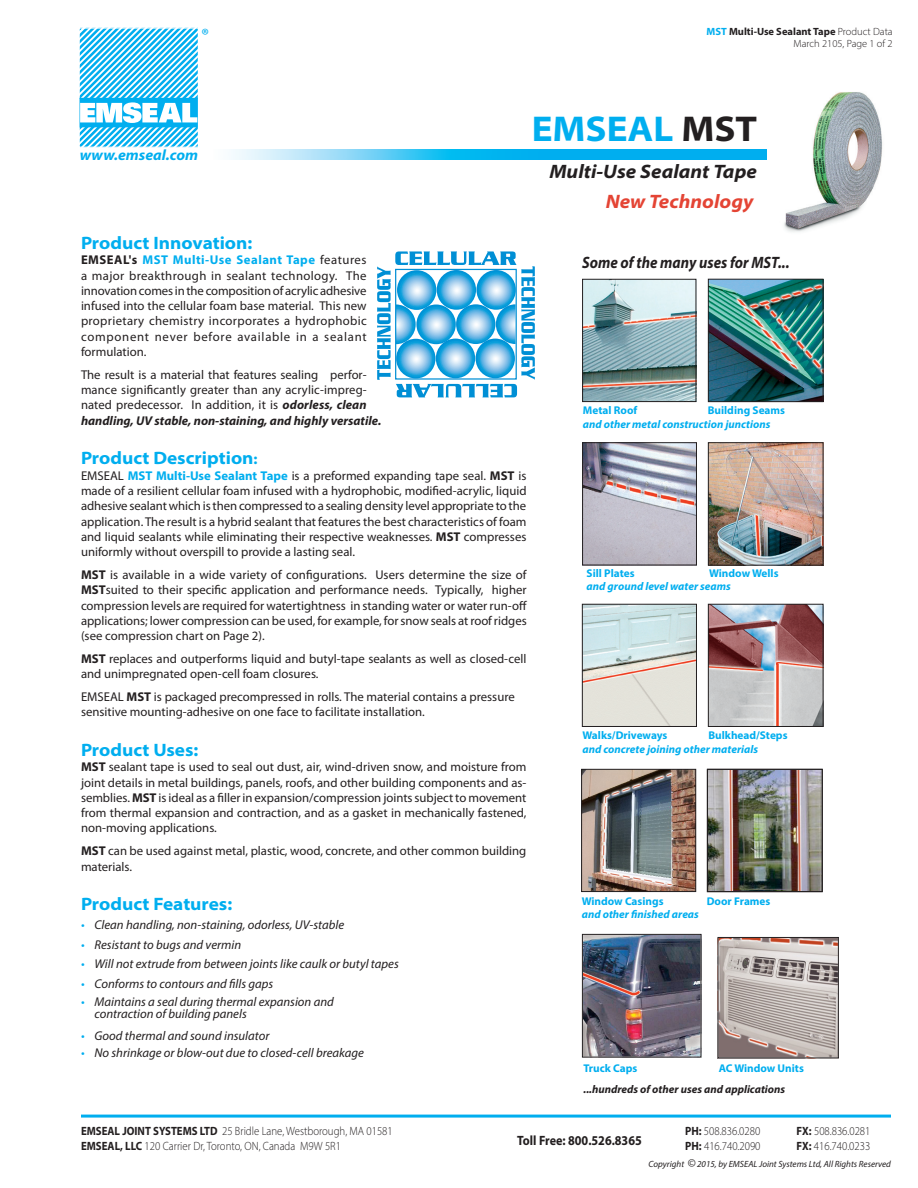
<style>
.page{position:relative;width:918px;height:1188px;background:#fff}
.page>*{position:absolute;margin:0;border:0;box-sizing:border-box;transform-origin:0 0}
.t1{font:700 semi-expanded 36px "Myriad Pro";color:#00aeef}
.t2{font:italic 700 semi-expanded 19.5px "Myriad Pro";color:#231f20}
.t3{font:italic 700 semi-expanded 19.5px "Myriad Pro";color:#e44434}
.t4{font:700 semi-expanded 18px "Myriad Pro";color:#00aeef}
.t5{font:18px "Myriad Pro";color:#00aeef}
.t6{font:italic 700 16.5px "Myriad Pro";color:#231f20;scale:.9 1}
.t7{font:italic 700 15px "Myriad Pro";color:#00aeef;scale:1.04 1}
.t8{font:700 13.5px "Myriad Pro";color:#231f20;scale:.9 1}
.t9{font:12.75px/15.3px "Myriad Pro";color:#231f20;text-align:justify}
.t10{font:italic 12.75px/12.8px "Myriad Pro";color:#231f20}
.t11{font:300 12px "Myriad Pro";color:#231f20;scale:.9 1}
.t12{font:700 11.25px "Myriad Pro";color:#00aeef}
.t13{font:italic 700 11.25px "Myriad Pro";color:#00aeef}
.t14{font:italic 700 11.25px "Myriad Pro";color:#231f20}
.t15{font:300 10.5px/12.6px "Myriad Pro";color:#231f20;text-align:right}
.t16{font:italic 9px "Myriad Pro";color:#231f20}
.s1{font-weight:700;color:#00aeef}
.s2{font-weight:700}
.s3{color:#231f20}
.s4{font-weight:700;font-style:italic}
.s5{font-size:15px}
.s6{color:#00aeef}
.s7{font-size:12px}
</style>
<div class="page">
<svg style="left:79px;top:27px;width:119px;height:121px"></svg>
<hr style="left:81px;top:1115px;width:810px;height:3px;background:#00aeef">
<img style="left:231px;top:149px;width:536px;height:10px">
<img style="left:768px;top:83px;width:115px;height:159px">
<svg style="left:377px;top:251px;width:158px;height:146px"></svg>
<img style="left:583px;top:771px;width:111px;height:119px">
<img style="left:584px;top:606px;width:111px;height:119px">
<img style="left:710px;top:606px;width:111px;height:119px">
<div style="left:708px;top:604px;width:115px;height:123px;border:1px solid #231f20"></div>
<img style="left:710px;top:444px;width:111px;height:119px">
<div style="left:708px;top:442px;width:115px;height:123px;border:1px solid #231f20"></div>
<div style="left:582px;top:604px;width:115px;height:123px;border:1px solid #231f20"></div>
<img style="left:710px;top:281px;width:111px;height:119px">
<div style="left:708px;top:279px;width:115px;height:123px;border:1px solid #231f20"></div>
<img style="left:584px;top:444px;width:111px;height:119px">
<div style="left:582px;top:442px;width:115px;height:123px;border:1px solid #231f20"></div>
<img style="left:584px;top:281px;width:110px;height:119px">
<div style="left:582px;top:279px;width:114px;height:123px;border:1px solid #231f20"></div>
<img style="left:709px;top:771px;width:111px;height:119px">
<div style="left:707px;top:769px;width:115px;height:123px;border:1px solid #231f20"></div>
<div style="left:581px;top:769px;width:115px;height:123px;border:1px solid #231f20"></div>
<img style="left:584px;top:936px;width:115px;height:119px">
<div style="left:582px;top:934px;width:119px;height:123px;border:1px solid #231f20"></div>
<img style="left:720px;top:939px;width:117px;height:117px">
<div style="left:718px;top:937px;width:121px;height:121px;border:1px solid #231f20"></div>
<h3 class="t5" style="left:202px;top:24px;width:9px">®</h3>
<p class="t7" style="left:80px;top:145px;width:115px">www.emseal.com</p>
<p class="t15" style="left:707px;top:25px;width:188px"><span class="s1">MST</span> <span class="s2">Multi-Use Sealant Tape</span> Product Data<br>March 2105, Page 1 of 2</p>
<h1 class="t1" style="left:532px;top:105px;width:227px">EMSEAL <span class="s3">MST</span></h1>
<h2 class="t2" style="left:549px;top:159px;width:209px">Multi-Use Sealant Tape</h2>
<h2 class="t3" style="left:606px;top:189px;width:150px">New Technology</h2>
<h3 class="t4" style="left:81px;top:231px;width:173px">Product Innovation:</h3>
<p class="t9" style="left:81px;top:252px;width:287px"><span class="s2">EMSEAL's</span> <span class="s1">MST Multi-Use Sealant Tape</span> features a major breakthrough in sealant technology. The innovation comes in the composition of acrylic adhesive infused into the cellular foam base material. This new proprietary chemistry incorporates a hydrophobic component never before available in a sealant formulation.</p>
<p class="t9" style="left:81px;top:367px;width:302px;text-align:left">The result is a material that features sealing perfor&shy;mance significantly greater than any acrylic-impreg&shy;nated predecessor. In addition, it is <span class="s4">odorless, clean handling, UV stable, non-staining, and highly versatile.</span></p>
<h3 class="t4" style="left:81px;top:446px;width:178px">Product Description<span class="s5">:</span></h3>
<p class="t9" style="left:81px;top:467px;width:447px">EMSEAL <span class="s1">MST Multi-Use Sealant Tape</span> is a preformed expanding tape seal. <span class="s2">MST</span> is made of a resilient cellular foam infused with a hydrophobic, modified-acrylic, liquid adhesive sealant which is then compressed to a sealing density level appropriate to the application. The result is a hybrid sealant that features the best characteristics of foam and liquid sealants while eliminating their respective weaknesses. <span class="s2">MST</span> compresses uniformly without overspill to provide a lasting seal.</p>
<p class="t9" style="left:81px;top:567px;width:447px"><span class="s2">MST</span> is available in a wide variety of configurations. Users determine the size of <span class="s2">MST</span>suited to their specific application and performance needs. Typically, higher compression levels are required for watertightness in standing water or water run-off applications; lower compression can be used, for example, for snow seals at roof ridges (see compression chart on Page 2).</p>
<p class="t9" style="left:81px;top:651px;width:447px"><span class="s2">MST</span> replaces and outperforms liquid and butyl-tape sealants as well as closed-cell and unimpregnated open-cell foam closures.</p>
<p class="t9" style="left:81px;top:689px;width:435px">EMSEAL <span class="s2">MST</span> is packaged precompressed in rolls. The material contains a pressure sensitive mounting-adhesive on one face to facilitate installation.</p>
<h3 class="t4" style="left:81px;top:738px;width:119px">Product Uses:</h3>
<p class="t9" style="left:81px;top:759px;width:447px"><span class="s2">MST</span> sealant tape is used to seal out dust, air, wind-driven snow, and moisture from joint details in metal buildings, panels, roofs, and other building components and as&shy;semblies. <span class="s2">MST</span> is ideal as a filler in expansion/compression joints subject to movement from thermal expansion and contraction, and as a gasket in mechanically fastened, non-moving applications.</p>
<p class="t9" style="left:81px;top:843px;width:447px"><span class="s2">MST</span> can be used against metal, plastic, wood, concrete, and other common building materials.</p>
<h3 class="t4" style="left:81px;top:892px;width:153px">Product Features:</h3>
<p class="t10" style="left:81px;top:918px;width:265px"><span class="s6">•</span> Clean handling, non-staining, odorless, UV-stable</p>
<p class="t10" style="left:81px;top:938px;width:162px"><span class="s6">•</span> Resistant to bugs and vermin</p>
<p class="t10" style="left:81px;top:958px;width:319px"><span class="s6">•</span> Will not extrude from between joints like caulk or butyl tapes</p>
<p class="t10" style="left:81px;top:977px;width:194px"><span class="s6">•</span> Conforms to contours and fills gaps</p>
<p class="t10" style="left:95px;top:995px;width:241px;text-indent:-14px"><span class="s6">•</span> Maintains a seal during thermal expansion and contraction of building panels</p>
<p class="t10" style="left:81px;top:1029px;width:190px"><span class="s6">•</span> Good thermal and sound insulator</p>
<p class="t10" style="left:81px;top:1046px;width:284px"><span class="s6">•</span> No shrinkage or blow-out due to closed-cell breakage</p>
<p class="t6" style="left:582px;top:251px;width:232px">Some of the many uses for MST...</p>
<p class="t12" style="left:583px;top:403px;width:56px">Metal Roof</p>
<p class="t12" style="left:708px;top:403px;width:79px">Building Seams</p>
<p class="t13" style="left:583px;top:417px;width:189px">and other metal construction junctions</p>
<p class="t12" style="left:587px;top:566px;width:49px">Sill Plates</p>
<p class="t12" style="left:709px;top:566px;width:71px">Window Wells</p>
<p class="t13" style="left:587px;top:579px;width:146px">and ground level water seams</p>
<p class="t12" style="left:582px;top:728px;width:87px">Walks/Driveways</p>
<p class="t12" style="left:708px;top:728px;width:81px">Bulkhead/Steps</p>
<p class="t13" style="left:582px;top:742px;width:177px">and concrete joining other materials</p>
<p class="t12" style="left:582px;top:893px;width:83px">Window Casings</p>
<p class="t12" style="left:707px;top:893px;width:65px">Door Frames</p>
<p class="t13" style="left:582px;top:907px;width:119px">and other finished areas</p>
<p class="t12" style="left:583px;top:1060px;width:55px">Truck Caps</p>
<p class="t12" style="left:719px;top:1060px;width:87px">AC Window Units</p>
<p class="t14" style="left:583px;top:1081px;width:203px">...hundreds of other uses and applications</p>
<p class="t11" style="left:81px;top:1124px;width:348px"><span class="s2">EMSEAL JOINT SYSTEMS LTD</span> 25 Bridle Lane, Westborough, MA 01581</p>
<p class="t11" style="left:685px;top:1124px;width:85px"><span class="s2">PH:</span> 508.836.0280</p>
<p class="t11" style="left:797px;top:1124px;width:84px"><span class="s2">FX:</span> 508.836.0281</p>
<p class="t11" style="left:81px;top:1139px;width:290px"><span class="s2">EMSEAL, LLC</span> 120 Carrier Dr, Toronto, ON, Canada M9W 5R1</p>
<p class="t11" style="left:685px;top:1139px;width:85px"><span class="s2">PH:</span> 416.740.2090</p>
<p class="t11" style="left:797px;top:1139px;width:83px"><span class="s2">FX:</span> 416.740.0233</p>
<p class="t16" style="left:649px;top:1158px;width:244px">Copyright <span class="s7">©</span> 2015, by EMSEAL Joint Systems Ltd, All Rights Reserved</p>
<p class="t8" style="left:517px;top:1132px;width:140px">Toll Free: 800.526.8365</p>
</div>
